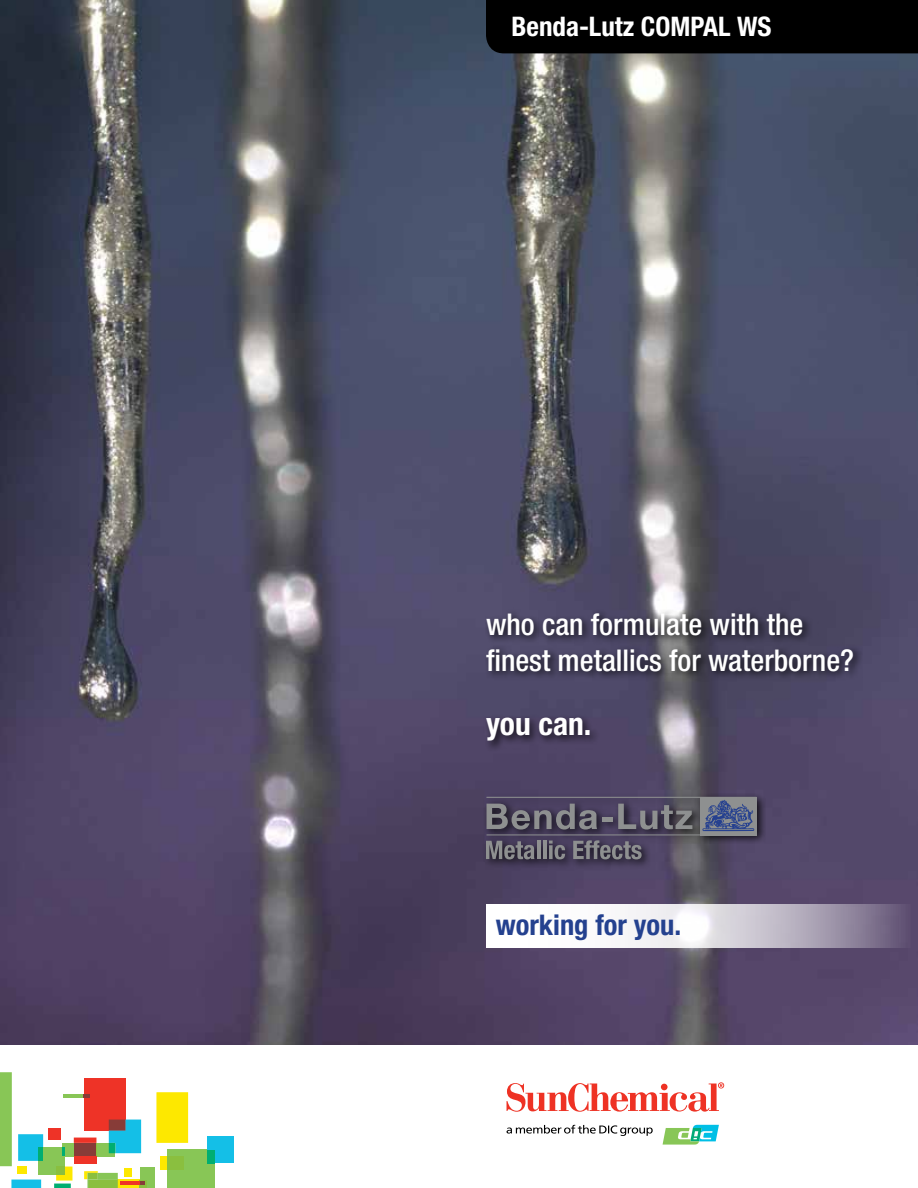
<style>
.page{position:relative;width:918px;height:1188px;background:#fff}
.page>*{position:absolute;margin:0;border:0;box-sizing:border-box;transform-origin:0 0}
.t1{font:700 condensed 31.5px "Helvetica Neue LT Std";color:#fff}
.t2{font:500 condensed 30px/36px "Helvetica Neue LT Std";color:#fff}
.t3{font:700 condensed 28.5px "Helvetica Neue LT Std";color:#24418f}
.t4{font:700 condensed 27px "Helvetica Neue LT Std";color:#fff}
</style>
<div class="page">
<img style="left:0;top:0;width:918px;height:1045px">
<svg style="left:507px;top:1125px;width:146px;height:11px"></svg>
<svg style="left:663px;top:1125px;width:56px;height:20px"></svg>
<svg style="left:507px;top:1082px;width:217px;height:30px"></svg>
<div style="left:661px;top:1084px;width:7px;height:6px;background:#ee3224;border-radius:50%"></div>
<div style="left:84px;top:1078px;width:41px;height:53px;background:#ee3327"></div>
<div style="left:96px;top:1143px;width:19px;height:13px;background:#88c656"></div>
<div style="left:167px;top:1150px;width:48px;height:38px;background:#88c656"></div>
<div style="left:207px;top:1137px;width:27px;height:26px;background:#14bfe7"></div>
<svg style="left:118px;top:1180px;width:29px;height:8px"></svg>
<div style="left:140px;top:1167px;width:14px;height:20px;background:#88c656"></div>
<svg style="left:140px;top:1180px;width:7px;height:7px"></svg>
<div style="left:62px;top:1143px;width:12px;height:13px;background:#88c656"></div>
<div style="left:38px;top:1147px;width:26px;height:28px;background:#88c656"></div>
<svg style="left:0;top:1072px;width:12px;height:94px"></svg>
<div style="left:156px;top:1092px;width:32px;height:51px;background:#fde800"></div>
<hr style="left:63px;top:1094px;width:21px;height:4px;background:#88c656">
<div style="left:48px;top:1129px;width:13px;height:11px;background:#ee3327"></div>
<svg style="left:18px;top:1134px;width:25px;height:27px"></svg>
<svg style="left:74px;top:1138px;width:23px;height:18px"></svg>
<svg style="left:109px;top:1120px;width:32px;height:33px"></svg>
<div style="left:38px;top:1147px;width:5px;height:14px;background:#00ae71"></div>
<div style="left:74px;top:1156px;width:22px;height:8px;background:#ee3327"></div>
<div style="left:160px;top:1157px;width:7px;height:13px;background:#fde800"></div>
<div style="left:17px;top:1166px;width:10px;height:8px;background:#fde800"></div>
<svg style="left:11px;top:1180px;width:30px;height:8px"></svg>
<svg style="left:84px;top:1171px;width:34px;height:17px"></svg>
<svg style="left:54px;top:1167px;width:18px;height:21px"></svg>
<svg style="left:62px;top:1147px;width:2px;height:9px"></svg>
<div style="left:56px;top:1167px;width:8px;height:8px;background:#8abf3f"></div>
<hr style="left:120px;top:1181px;width:20px;height:3px;background:#ee3327">
<svg style="left:140px;top:1181px;width:4px;height:3px"></svg>
<div style="left:207px;top:1150px;width:8px;height:13px;background:#00ae71"></div>
<div style="left:167px;top:1157px;width:17px;height:13px;background:#8abf3f"></div>
<svg style="left:84px;top:1094px;width:6px;height:4px"></svg>
<div style="left:125px;top:1168px;width:7px;height:9px;background:#fde800"></div>
<svg style="left:486px;top:904px;width:425px;height:44px"></svg>
<div style="left:486px;top:0;width:432px;height:53px;background:#000"></div>
<div style="left:483px;top:608px;width:380px;height:73px;background:#000;opacity:.75"></div>
<div style="left:483px;top:714px;width:117px;height:38px;background:#000;opacity:.75"></div>
<div style="left:482px;top:793px;width:284px;height:77px;background:#000;opacity:.75"></div>
<hr style="left:486px;top:797px;width:270px;height:1px;background:#8e9090">
<svg style="left:487px;top:804px;width:110px;height:26px;background:#5e5b68"></svg>
<hr style="left:602px;top:817px;width:10px;height:4px;background:#8e9090">
<svg style="left:618px;top:804px;width:74px;height:26px;background:#605d6a"></svg>
<hr style="left:487px;top:835px;width:269px;height:1px;background:#8e9090">
<div style="left:700px;top:797px;width:57px;height:38px;background:#8e9090"></div>
<svg style="left:702px;top:800px;width:52px;height:31px"></svg>
<svg style="left:486px;top:841px;width:49px;height:18px"></svg>
<hr style="left:537px;top:841px;width:3px;height:18px;background:#8e9090">
<hr style="left:543px;top:841px;width:3px;height:18px;background:#8e9090">
<svg style="left:549px;top:841px;width:16px;height:18px"></svg>
<svg style="left:573px;top:840px;width:69px;height:19px"></svg>
<p class="t4" style="left:512px;top:10px;width:262px">Benda-Lutz COMPAL WS</p>
<p class="t2" style="left:486px;top:606px;width:370px">who can formulate with the finest metallics for waterborne?</p>
<p class="t1" style="left:486px;top:705px;width:107px">you can.</p>
<p class="t3" style="left:496px;top:908px;width:187px">working for you.</p>
</div>
